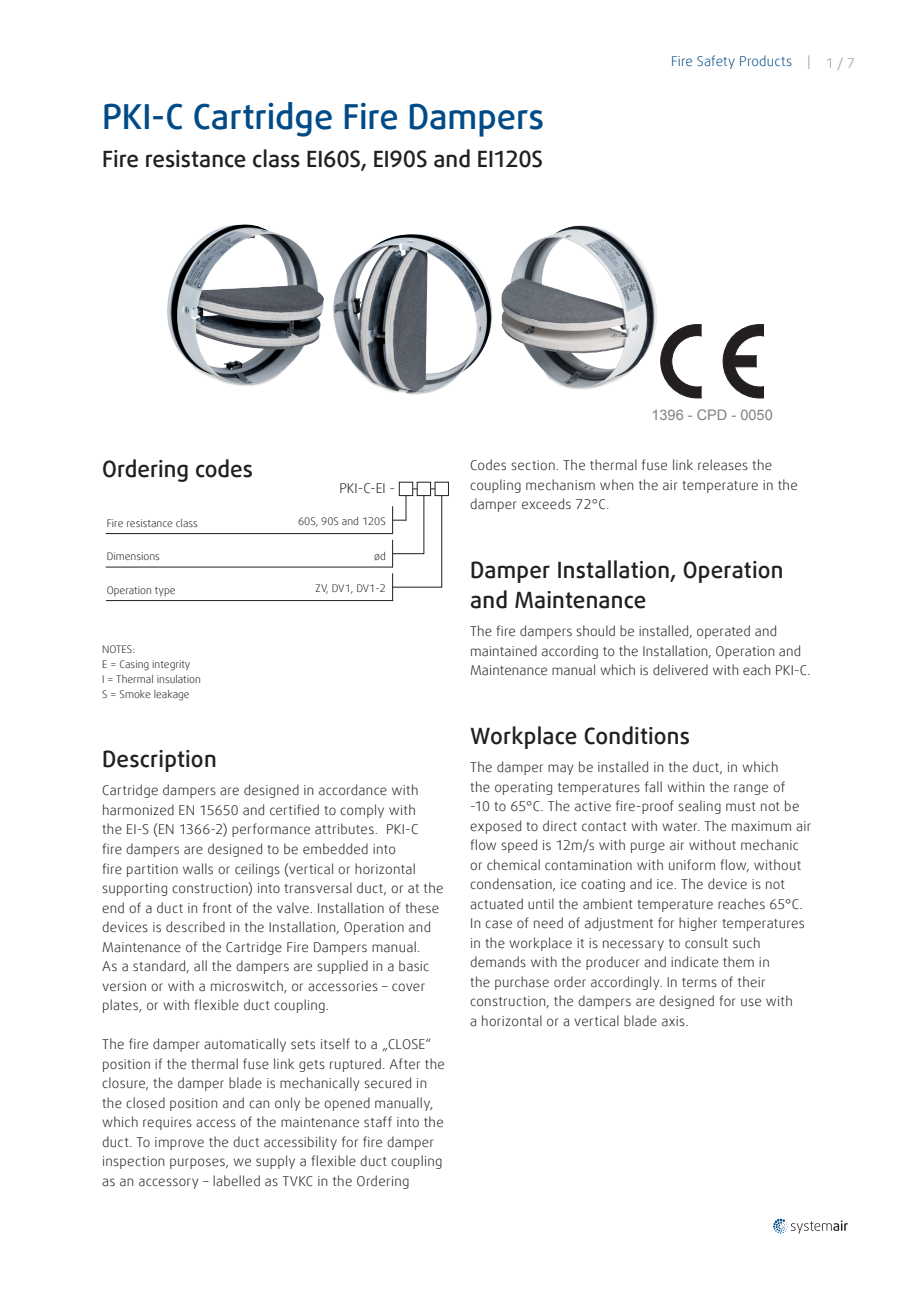
<style>
.page{position:relative;width:919px;height:1289px;background:#fff}
.page>*{position:absolute;margin:0;border:0;box-sizing:border-box;transform-origin:0 0}
.HEADLINE{font:500 34.5px "Daxline Offc Pro";letter-spacing:-.005em;color:#004b87}
.HL_running_text{font:500 22.5px/30px "Daxline Offc Pro";letter-spacing:.01em;color:#231f20}
.under_Headline{font:500 22.5px "Daxline Offc Pro";letter-spacing:-.005em;color:#231f20}
.t1{font:14.55px "Arial";color:#808285}
.COPY{font:300 13.5px/19.5px "Daxline Offc Pro";letter-spacing:.02em;color:#231f20}
.t2{font:300 13.5px "Daxline Offc Pro";letter-spacing:.015em;color:#004b87}
.NOTES____black_pic{font:300 10.5px "Daxline Offc Pro";color:#231f20}
.s1{color:#939598}
</style>
<div class="page">
<svg style="left:773px;top:1218px;width:74px;height:15px"></svg>
<img style="left:167px;top:224px;width:146px;height:162px">
<img style="left:313px;top:234px;width:173px;height:161px">
<img style="left:486px;top:225px;width:171px;height:165px">
<svg style="left:660px;top:324px;width:41px;height:74px"></svg>
<svg style="left:723px;top:324px;width:41px;height:74px"></svg>
<div style="left:434px;top:482px;width:15px;height:14px;border:1px solid #231f20"></div>
<div style="left:417px;top:482px;width:14px;height:14px;border:1px solid #231f20"></div>
<div style="left:399px;top:482px;width:14px;height:14px;border:1px solid #231f20"></div>
<svg style="left:392px;top:495px;width:14px;height:38px"></svg>
<hr style="left:106px;top:533px;width:286px;height:1px;background:#231f20">
<hr style="left:423px;top:495px;width:1px;height:58px;background:#231f20">
<hr style="left:441px;top:495px;width:1px;height:92px;background:#231f20">
<hr style="left:392px;top:553px;width:32px;height:1px;background:#231f20">
<svg style="left:392px;top:540px;width:1px;height:27px"></svg>
<hr style="left:106px;top:567px;width:286px;height:1px;background:#231f20">
<hr style="left:392px;top:586px;width:49px;height:1px;background:#231f20">
<svg style="left:392px;top:573px;width:1px;height:27px"></svg>
<hr style="left:106px;top:600px;width:286px;height:1px;background:#231f20">
<p class="HEADLINE" style="left:102px;top:94px;width:443px">PKI-C Cartridge Fire Dampers</p>
<p class="under_Headline" style="left:102px;top:144px;width:442px">Fire resistance class EI60S, EI90S and EI120S</p>
<p class="t2" style="left:671px;top:52px;width:186px">Fire Safety Products <span class="s1">| 1 / 7</span></p>
<p class="t1" style="left:651px;top:405px;width:123px">1396 - CPD - 0050</p>
<p class="HL_running_text" style="left:102px;top:454px;width:152px">Ordering codes</p>
<p class="NOTES____black_pic" style="left:107px;top:516px;width:93px">Fire resistance class</p>
<p class="NOTES____black_pic" style="left:107px;top:549px;width:55px">Dimensions</p>
<p class="COPY" style="left:339px;top:478px;width:57px">PKI-C-EI -</p>
<p class="NOTES____black_pic" style="left:298px;top:514px;width:89px">60S, 90S and 120S</p>
<p class="NOTES____black_pic" style="left:374px;top:549px;width:13px">ød</p>
<p class="NOTES____black_pic" style="left:107px;top:583px;width:70px">Operation type</p>
<p class="NOTES____black_pic" style="left:315px;top:581px;width:72px">ZV, DV1, DV1-2</p>
<p class="NOTES____black_pic" style="left:102px;top:642px;width:35px">NOTES:</p>
<p class="NOTES____black_pic" style="left:102px;top:657px;width:90px">E = Casing integrity</p>
<p class="NOTES____black_pic" style="left:102px;top:672px;width:100px">I = Thermal insulation</p>
<p class="NOTES____black_pic" style="left:102px;top:687px;width:89px">S = Smoke leakage</p>
<p class="HL_running_text" style="left:102px;top:744px;width:116px">Description</p>
<p class="COPY" style="left:102px;top:781px;width:343px">Cartridge dampers are designed in accordance with harmonized EN 15650 and certified to comply with<br>the EI-S (EN 1366-2) performance attributes. PKI-C<br>fire dampers are designed to be embedded into<br>fire partition walls or ceilings (vertical or horizontal supporting construction) into transversal duct, or at the end of a duct in front of the valve. Installation of these devices is described in the Installation, Operation and Maintenance of the Cartridge Fire Dampers manual.<br>As a standard, all the dampers are supplied in a basic version or with a microswitch, or accessories – cover plates, or with flexible duct coupling.</p>
<p class="COPY" style="left:102px;top:1034px;width:344px">The fire damper automatically sets itself to a „CLOSE“ position if the thermal fuse link gets ruptured. After the closure, the damper blade is mechanically secured in the closed position and can only be opened manually, which requires access of the maintenance staff into the duct. To improve the duct accessibility for fire damper inspection purposes, we supply a flexible duct coupling as an accessory – labelled as TVKC in the Ordering</p>
<p class="COPY" style="left:470px;top:455px;width:329px">Codes section. The thermal fuse link releases the coupling mechanism when the air temperature in the damper exceeds 72°C.</p>
<p class="HL_running_text" style="left:470px;top:555px;width:315px">Damper Installation, Operation and Maintenance</p>
<p class="COPY" style="left:470px;top:621px;width:342px">The fire dampers should be installed, operated and maintained according to the Installation, Operation and<br>Maintenance manual which is delivered with each PKI-C.</p>
<p class="HL_running_text" style="left:470px;top:721px;width:221px">Workplace Conditions</p>
<p class="COPY" style="left:470px;top:757px;width:343px">The damper may be installed in the duct, in which<br>the operating temperatures fall within the range of<br>-10 to 65°C. The active fire-proof sealing must not be exposed to direct contact with water. The maximum air flow speed is 12m/s with purge air without mechanic or chemical contamination with uniform flow, without condensation, ice coating and ice. The device is not actuated until the ambient temperature reaches 65°C.<br>In case of need of adjustment for higher temperatures in the workplace it is necessary to consult such demands with the producer and indicate them in<br>the purchase order accordingly. In terms of their construction, the dampers are designed for use with<br>a horizontal or a vertical blade axis.</p>
</div>
